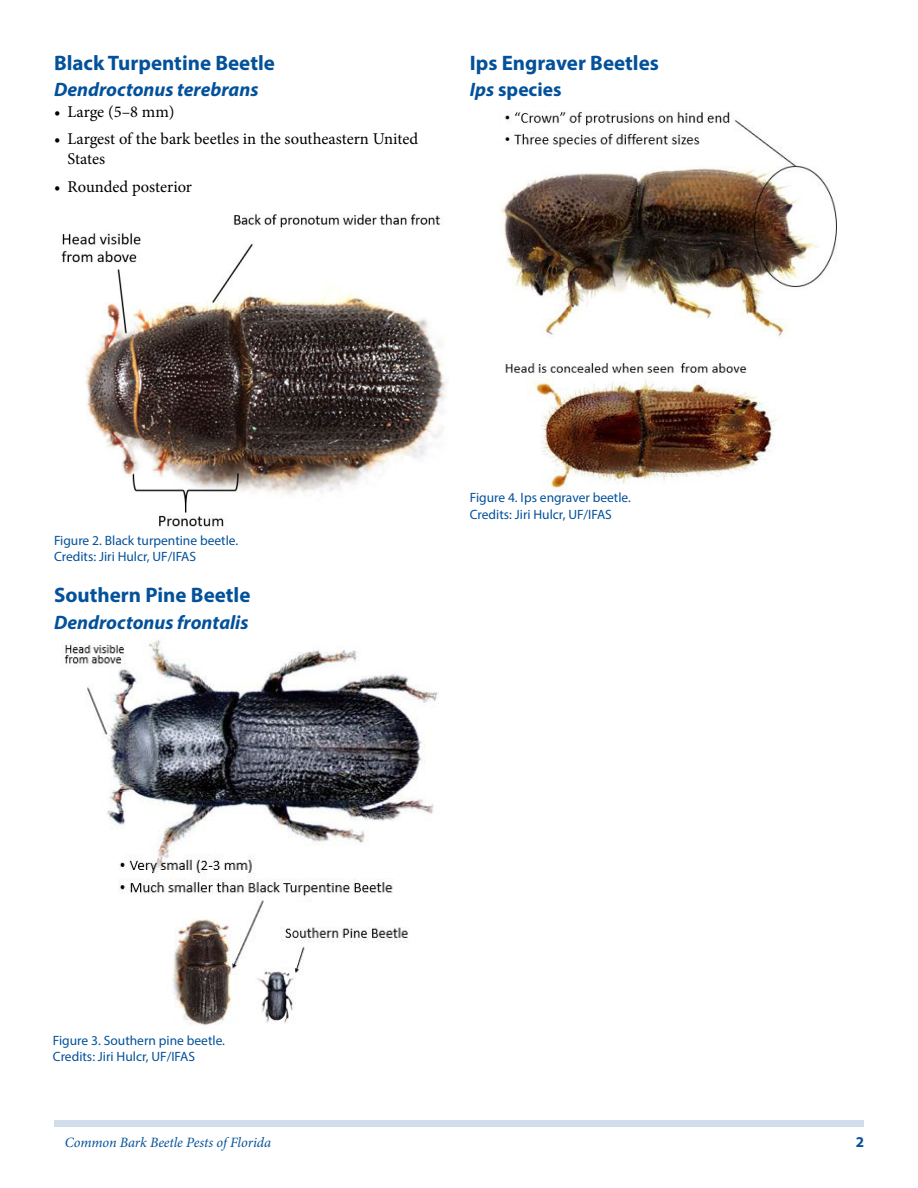
<style>
.page{position:relative;width:918px;height:1188px;background:#fff}
.page>*{position:absolute;margin:0;border:0;box-sizing:border-box;transform-origin:0 0}
.t1{font:700 21px "Myriad Pro";color:#03519a}
.t2{font:italic 700 19.5px "Myriad Pro";color:#03519a}
.t3{font:700 19.5px "Myriad Pro";color:#03519a}
.t4{font:16.5px/20.2px "Minion Pro";color:#000}
.t5{font:700 15px "Myriad Pro";color:#03519a}
.t6{font:italic 14.25px "Minion Pro";letter-spacing:-.005em;color:#03519a}
.t7{font:13.5px/16.5px "Myriad Pro";color:#03519a}
.s1{font-style:italic}
</style>
<div class="page">
<div style="left:54px;top:1120px;width:810px;height:7px;background:#d0ddea"></div>
<img style="left:61px;top:214px;width:385px;height:313px">
<img style="left:61px;top:640px;width:377px;height:386px">
<img style="left:501px;top:112px;width:336px;height:379px">
<h1 class="t1" style="left:54px;top:49px;width:222px">Black Turpentine Beetle</h1>
<h2 class="t2" style="left:54px;top:77px;width:206px">Dendroctonus terebrans</h2>
<p class="t4" style="left:54px;top:101px;width:122px">• Large (5–8 mm)</p>
<p class="t4" style="left:67px;top:129px;width:352px;text-indent:-13px">• Largest of the bark beetles in the southeastern United<br>States</p>
<p class="t4" style="left:54px;top:176px;width:140px">• Rounded posterior</p>
<h1 class="t1" style="left:470px;top:49px;width:191px">Ips Engraver Beetles</h1>
<h2 class="t3" style="left:470px;top:77px;width:93px"><span class="s1">Ips</span> species</h2>
<p class="t7" style="left:54px;top:532px;width:186px">Figure 2. Black turpentine beetle.<br>Credits: Jiri Hulcr, UF/IFAS</p>
<h1 class="t1" style="left:54px;top:581px;width:198px">Southern Pine Beetle</h1>
<h2 class="t2" style="left:54px;top:610px;width:196px">Dendroctonus frontalis</h2>
<p class="t7" style="left:470px;top:489px;width:163px">Figure 4. Ips engraver beetle.<br>Credits: Jiri Hulcr, UF/IFAS</p>
<p class="t7" style="left:53px;top:1032px;width:174px">Figure 3. Southern pine beetle.<br>Credits: Jiri Hulcr, UF/IFAS</p>
<p class="t6" style="left:65px;top:1133px;width:208px">Common Bark Beetle Pests of Florida</p>
<p class="t5" style="left:856px;top:1133px;width:10px">2</p>
</div>
